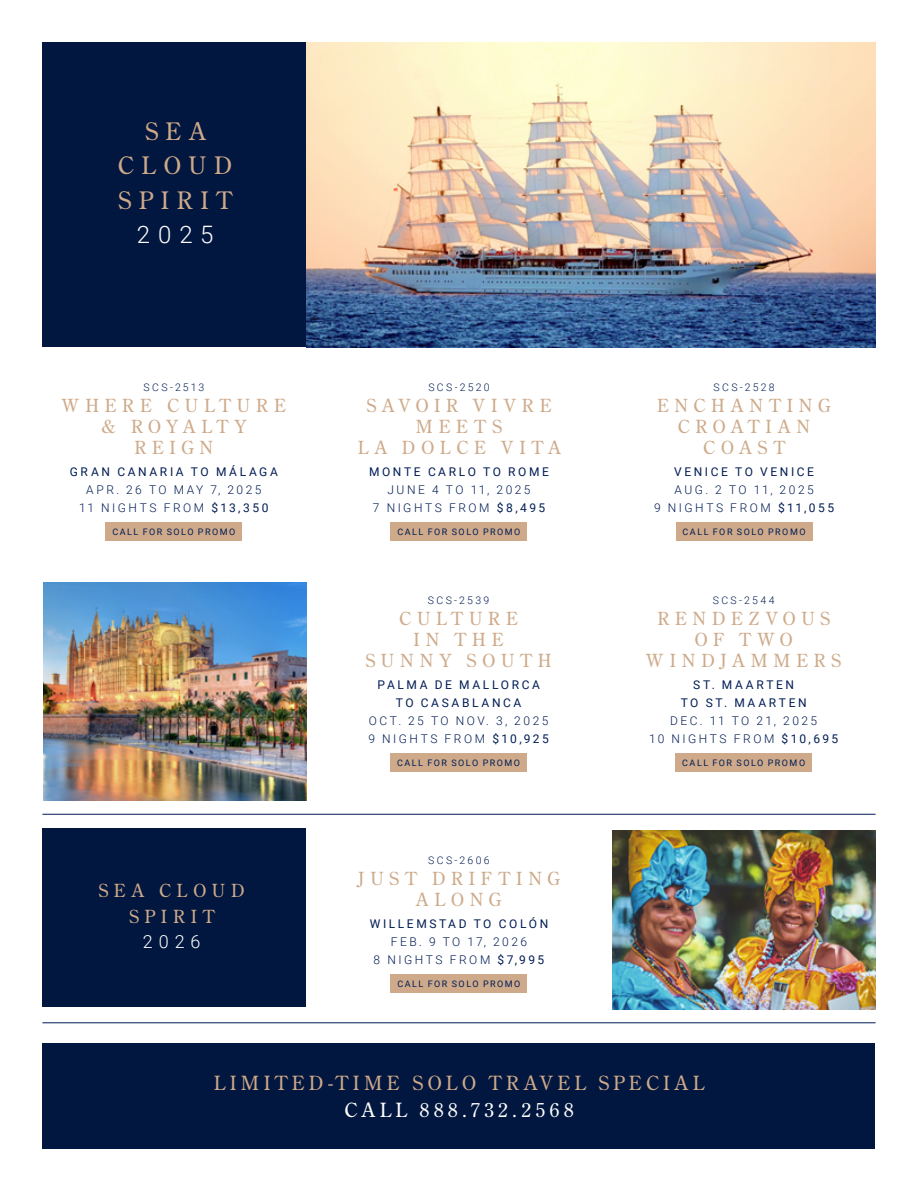
<style>
.page{position:relative;width:918px;height:1188px;background:#fff}
.page>*{position:absolute;margin:0;border:0;box-sizing:border-box;transform-origin:0 0}
.t1{font:24px/34.5px "Century Old Style Std";letter-spacing:.325em;color:#ceaa8a;text-align:center}
.t2{font:300 24px "Roboto";color:#fff}
.t3{font:19.5px "Century Old Style Std";letter-spacing:.23em;color:#ceaa8a}
.t4{font:19.5px "Century Old Style Std";letter-spacing:.225em;color:#fff}
.t5{font:18px/21px "Century Old Style Std";letter-spacing:.325em;color:#ceaa8a;text-align:center}
.t6{font:300 18px "Roboto";color:#fff}
.t7{font:300 12px/18px "Roboto";letter-spacing:.205em;color:#001c54;text-align:center}
.t8{font:12px/18px "Roboto";letter-spacing:.215em;color:#001c54;text-align:center}
.t9{font:300 10.5px "Roboto";letter-spacing:.225em;color:#001c54}
.t10{font:9px "Roboto";letter-spacing:.165em;color:#001c54}
.s1{font-weight:400}
</style>
<div class="page">
<img style="left:43px;top:583px;width:264px;height:218px">
<div style="left:43px;top:43px;width:263px;height:304px;background:#02173f"></div>
<div style="left:391px;top:522px;width:136px;height:19px;background:#ceaa8a"></div>
<div style="left:675px;top:754px;width:137px;height:18px;background:#ceaa8a"></div>
<div style="left:676px;top:522px;width:136px;height:19px;background:#ceaa8a"></div>
<div style="left:106px;top:522px;width:136px;height:19px;background:#ceaa8a"></div>
<div style="left:390px;top:754px;width:137px;height:18px;background:#ceaa8a"></div>
<img style="left:306px;top:43px;width:569px;height:304px">
<div style="left:391px;top:974px;width:136px;height:19px;background:#ceaa8a"></div>
<div style="left:43px;top:828px;width:263px;height:179px;background:#02173f"></div>
<img style="left:612px;top:830px;width:263px;height:179px">
<div style="left:43px;top:1043px;width:832px;height:106px;background:#02173f"></div>
<hr style="left:42px;top:814px;width:834px;height:1px;background:#001c54">
<hr style="left:42px;top:1023px;width:834px;height:1px;background:#001c54">
<h1 class="t1" style="left:118px;top:113px;width:116px">SEA<br>CLOUD<br>SPIRIT</h1>
<h1 class="t2" style="left:137px;top:218px;width:78px">2025</h1>
<p class="t9" style="left:144px;top:380px;width:62px">SCS-2513</p>
<h3 class="t5" style="left:62px;top:394px;width:225px">WHERE CULTURE &amp; ROYALTY<br>REIGN</h3>
<p class="t8" style="left:70px;top:462px;width:210px">GRAN CANARIA TO MÁLAGA</p>
<p class="t7" style="left:79px;top:480px;width:191px">APR. 26 TO MAY 7, 2025<br>11 NIGHTS FROM <span class="s1">$13,350</span></p>
<p class="t10" style="left:112px;top:525px;width:124px">CALL FOR SOLO PROMO</p>
<h3 class="t5" style="left:99px;top:878px;width:148px;line-height:25.5px">SEA CLOUD<br>SPIRIT</h3>
<h3 class="t6" style="left:143px;top:929px;width:59px">2026</h3>
<p class="t9" style="left:428px;top:380px;width:63px">SCS-2520</p>
<h3 class="t5" style="left:358px;top:394px;width:204px">SAVOIR VIVRE<br>MEETS<br>LA DOLCE VITA</h3>
<p class="t8" style="left:369px;top:462px;width:181px">MONTE CARLO TO ROME</p>
<p class="t7" style="left:373px;top:480px;width:174px">JUNE 4 TO 11, 2025<br>7 NIGHTS FROM <span class="s1">$8,495</span></p>
<p class="t10" style="left:398px;top:525px;width:124px">CALL FOR SOLO PROMO</p>
<p class="t9" style="left:428px;top:593px;width:63px">SCS-2539</p>
<h3 class="t5" style="left:366px;top:608px;width:188px">CULTURE<br>IN THE<br>SUNNY SOUTH</h3>
<p class="t8" style="left:377px;top:676px;width:164px">PALMA DE MALLORCA<br>TO CASABLANCA</p>
<p class="t7" style="left:368px;top:712px;width:182px;text-align:left">OCT. 25 TO NOV. 3, 2025<br>9 NIGHTS FROM <span class="s1">$10,925</span></p>
<p class="t10" style="left:397px;top:757px;width:124px">CALL FOR SOLO PROMO</p>
<p class="t9" style="left:428px;top:853px;width:63px">SCS-2606</p>
<h3 class="t5" style="left:358px;top:867px;width:205px">JUST DRIFTING<br>ALONG</h3>
<p class="t8" style="left:370px;top:914px;width:180px">WILLEMSTAD TO COLÓN</p>
<p class="t7" style="left:374px;top:932px;width:172px">FEB. 9 TO 17, 2026<br>8 NIGHTS FROM <span class="s1">$7,995</span></p>
<p class="t10" style="left:398px;top:977px;width:124px">CALL FOR SOLO PROMO</p>
<p class="t9" style="left:714px;top:380px;width:63px">SCS-2528</p>
<h3 class="t5" style="left:657px;top:394px;width:175px">ENCHANTING<br>CROATIAN<br>COAST</h3>
<p class="t8" style="left:674px;top:462px;width:142px">VENICE TO VENICE</p>
<p class="t7" style="left:654px;top:480px;width:182px">AUG. 2 TO 11, 2025<br>9 NIGHTS FROM <span class="s1">$11,055</span></p>
<p class="t10" style="left:683px;top:525px;width:124px">CALL FOR SOLO PROMO</p>
<p class="t9" style="left:713px;top:593px;width:63px">SCS-2544</p>
<h3 class="t5" style="left:646px;top:608px;width:196px">RENDEZVOUS<br>OF TWO<br>WINDJAMMERS</h3>
<p class="t8" style="left:681px;top:676px;width:127px">ST. MAARTEN<br>TO ST. MAARTEN</p>
<p class="t7" style="left:649px;top:712px;width:191px">DEC. 11 TO 21, 2025<br>10 NIGHTS FROM <span class="s1">$10,695</span></p>
<p class="t10" style="left:682px;top:757px;width:124px">CALL FOR SOLO PROMO</p>
<h2 class="t3" style="left:214px;top:1070px;width:492px">LIMITED-TIME SOLO TRAVEL SPECIAL</h2>
<h2 class="t4" style="left:344px;top:1097px;width:231px">CALL 888.732.2568</h2>
</div>
